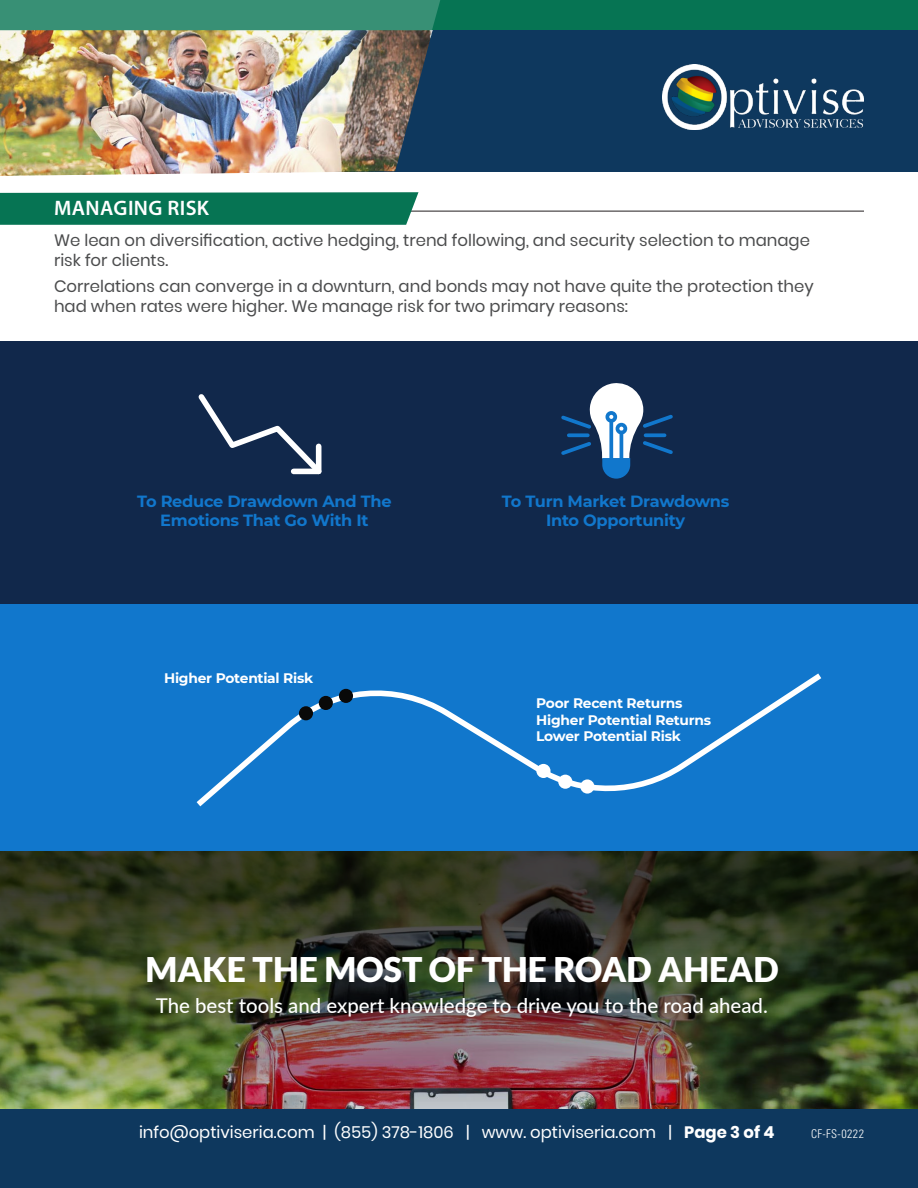
<style>
.page{position:relative;width:918px;height:1188px;background:#fff}
.page>*{position:absolute;margin:0;border:0;box-sizing:border-box;transform-origin:0 0}
.t1{font:900 34.05px "Lato";color:#fff}
.t2{font:600 21px "Myriad Pro";letter-spacing:.02em;color:#fff}
.t3{font:500 20.4px "Lato";color:#fff}
.t4{font:16.5px/19.8px "Poppins";color:#4b4c4d}
.t5{font:16.5px "Poppins";color:#fff}
.t6{font:700 16.2px/19.4px "Montserrat";letter-spacing:-.015em;color:#17c;text-align:center}
.t7{font:700 13.8px/16.6px "Montserrat";letter-spacing:-.015em;color:#fff}
.t8{font:300 condensed 12px "Univers";letter-spacing:.035em;color:#fff}
.s1{font-weight:700}
</style>
<div class="page">
<div style="left:0;top:1108px;width:918px;height:80px;background:#0e385e"></div>
<div style="left:184px;top:22px;width:734px;height:149px;background:#0e385e"></div>
<img style="left:0;top:30px;width:442px;height:146px">
<img style="left:663px;top:65px;width:200px;height:64px">
<div style="left:0;top:0;width:918px;height:30px;background:#067453"></div>
<div style="left:0;top:0;width:440px;height:30px;background:#389075"></div>
<img style="left:1px;top:850px;width:917px;height:258px">
<hr style="left:54px;top:211px;width:810px;height:1px;background:#231f20">
<svg style="left:0;top:192px;width:418px;height:33px;background:#0e7859"></svg>
<div style="left:0;top:341px;width:918px;height:265px;background:#11284b"></div>
<svg style="left:198px;top:394px;width:124px;height:81px"></svg>
<svg style="left:561px;top:383px;width:112px;height:96px"></svg>
<svg style="left:569px;top:433px;width:19px;height:4px"></svg>
<svg style="left:646px;top:433px;width:19px;height:4px"></svg>
<div style="left:0;top:604px;width:918px;height:246px;background:#17c"></div>
<svg style="left:196px;top:673px;width:626px;height:134px"></svg>
<div style="left:339px;top:689px;width:14px;height:14px;background:#090909;border-radius:50%"></div>
<div style="left:536px;top:764px;width:15px;height:14px;background:#fff;border-radius:50%"></div>
<div style="left:558px;top:775px;width:14px;height:14px;background:#fff;border-radius:50%"></div>
<div style="left:580px;top:779px;width:14px;height:15px;background:#fff;border-radius:50%"></div>
<div style="left:319px;top:696px;width:14px;height:14px;background:#090909;border-radius:50%"></div>
<div style="left:299px;top:706px;width:14px;height:14px;background:#090909;border-radius:50%"></div>
<p class="t2" style="left:54px;top:197px;width:157px">MANAGING RISK</p>
<p class="t4" style="left:54px;top:230px;width:757px">We lean on diversification, active hedging, trend following, and security selection to manage risk for clients.</p>
<p class="t4" style="left:54px;top:277px;width:761px">Correlations can converge in a downturn, and bonds may not have quite the protection they had when rates were higher. We manage risk for two primary reasons:</p>
<p class="t6" style="left:137px;top:491px;width:256px">To Reduce Drawdown And The<br>Emotions That Go With It</p>
<p class="t6" style="left:502px;top:491px;width:229px">To Turn Market Drawdowns<br>Into Opportunity</p>
<p class="t7" style="left:164px;top:669px;width:151px">Higher Potential Risk</p>
<p class="t7" style="left:536px;top:694px;width:176px">Poor Recent Returns<br>Higher Potential Returns<br>Lower Potential Risk</p>
<p class="t1" style="left:146px;top:950px;width:634px">MAKE THE MOST OF THE ROAD AHEAD</p>
<p class="t3" style="left:156px;top:991px;width:613px">The best tools and expert knowledge to drive you to the road ahead.</p>
<p class="t5" style="left:139px;top:1123px;width:637px">info@optiviseria.com | (855) 378-1806 | www. optiviseria.com | <span class="s1">Page 3 of 4</span></p>
<p class="t8" style="left:811px;top:1127px;width:54px">CF-FS-0222</p>
</div>
